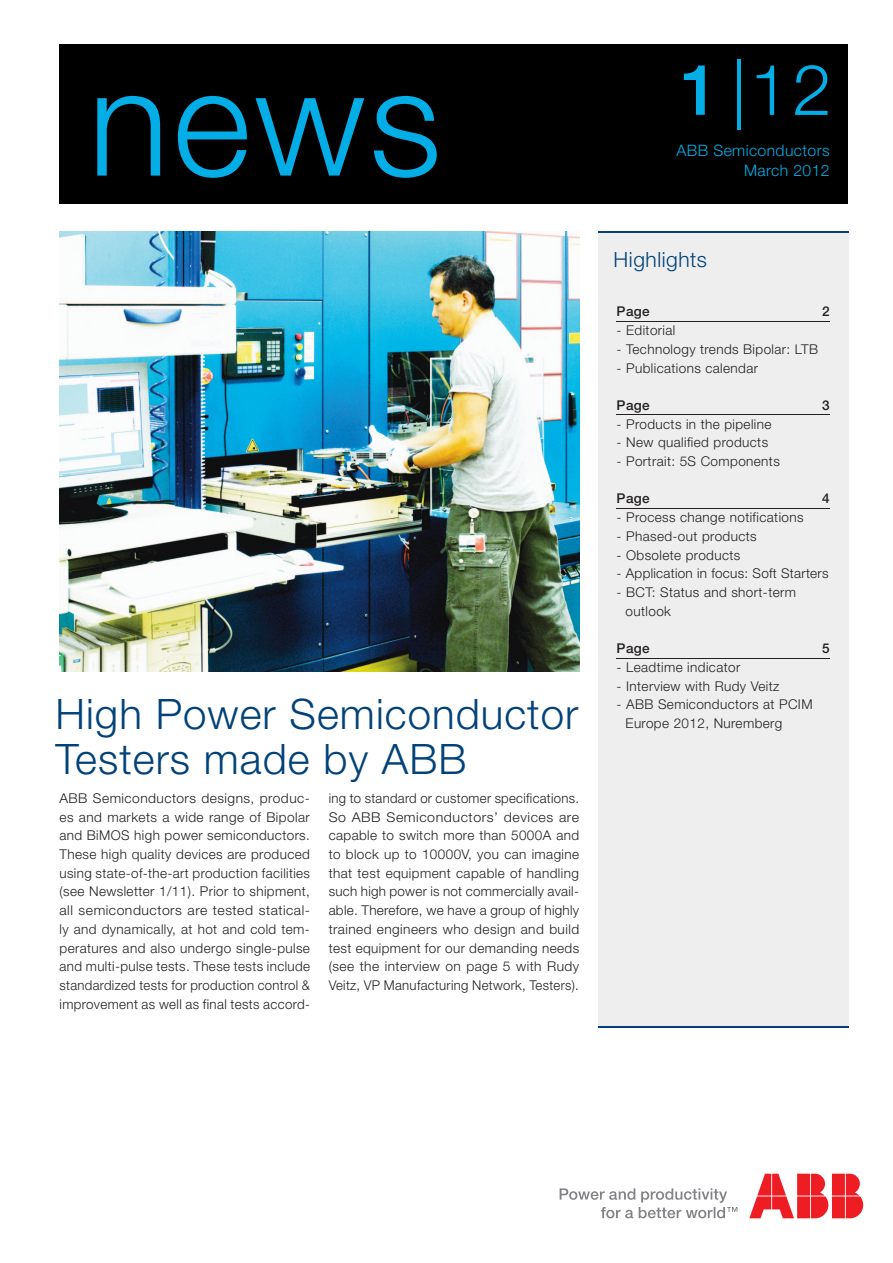
<style>
.page{position:relative;width:893px;height:1263px;background:#fff}
.page>*{position:absolute;margin:0;border:0;box-sizing:border-box;transform-origin:0 0}
.t1{font:300 150px "Helvetica Neue";color:#03ade5}
.t2{font:300 70.5px "Helvetica Neue";color:#03ade5}
.t3{font:300 42px/45.5px "Helvetica Neue";letter-spacing:.025em;color:#004279}
.t4{font:300 21px "Helvetica Neue";letter-spacing:.025em;color:#004279}
.t5{font:300 15.75px/19.5px "Helvetica Neue";letter-spacing:.025em;color:#03ade5;text-align:right}
.t6{font:300 13.5px/18.8px "Helvetica Neue";letter-spacing:.03em;color:#231f20;text-align:justify}
.t7{font:500 13.5px "Helvetica Neue";letter-spacing:.03em;color:#231f20}
.s1{font-weight:500}
</style>
<div class="page">
<svg style="left:560px;top:1188px;width:177px;height:30px"></svg>
<svg style="left:749px;top:1174px;width:114px;height:44px"></svg>
<div style="left:60px;top:45px;width:788px;height:159px;background:#000"></div>
<div style="left:598px;top:232px;width:250px;height:795px;background:#eeeeef"></div>
<img style="left:60px;top:232px;width:519px;height:440px">
<hr style="left:617px;top:415px;width:213px;height:1px;background:#231f20">
<hr style="left:617px;top:508px;width:213px;height:1px;background:#231f20">
<hr style="left:617px;top:658px;width:213px;height:1px;background:#231f20">
<hr style="left:598px;top:231px;width:250px;height:1px;background:#004279">
<hr style="left:598px;top:1026px;width:250px;height:1px;background:#004279">
<hr style="left:617px;top:321px;width:213px;height:1px;background:#231f20">
<h1 class="t1" style="left:88px;top:31px;width:354px">news</h1>
<h3 class="t3" style="left:55px;top:690px;width:524px">High Power Semiconductor<br>Testers made by ABB</h3>
<p class="t6" style="left:60px;top:788px;width:252px">ABB Semiconductors designs, produc&shy;es and markets a wide range of Bipolar and BiMOS high power semiconductors.<br>These high quality devices are produced using state-of-the-art production facilities (see Newsletter 1/11). Prior to shipment, all semiconductors are tested statical&shy;ly and dynamically, at hot and cold tem&shy;peratures and also undergo single-pulse and multi-pulse tests. These tests include standardized tests for production control &amp; improvement as well as final tests accord-</p>
<p class="t6" style="left:329px;top:788px;width:252px">ing to standard or customer specifications.<br>So ABB Semiconductors’ devices are capable to switch more than 5000A and to block up to 10000V, you can imagine that test equipment capable of handling such high power is not commercially avail&shy;able. Therefore, we have a group of highly trained engineers who design and build test equipment for our demanding needs (see the interview on page 5 with Rudy Veitz, VP Manufacturing Network, Testers).</p>
<h2 class="t2" style="left:680px;top:47px;width:153px"><span class="s1">1</span> |12</h2>
<p class="t5" style="left:676px;top:140px;width:155px">ABB Semiconductors<br>March 2012</p>
<h3 class="t4" style="left:614px;top:246px;width:95px">Highlights</h3>
<p class="t7" style="left:617px;top:303px;width:35px">Page</p>
<p class="t7" style="left:822px;top:303px;width:9px">2</p>
<p class="t6" style="left:617px;top:321px;width:60px">- Editorial</p>
<p class="t6" style="left:617px;top:339px;width:203px">- Technology trends Bipolar: LTB</p>
<p class="t6" style="left:617px;top:358px;width:143px">- Publications calendar</p>
<p class="t7" style="left:617px;top:397px;width:35px">Page</p>
<p class="t7" style="left:822px;top:397px;width:9px">3</p>
<p class="t6" style="left:617px;top:414px;width:156px">- Products in the pipeline</p>
<p class="t6" style="left:617px;top:433px;width:153px">- New qualified products</p>
<p class="t6" style="left:617px;top:452px;width:165px">- Portrait: 5S Components</p>
<p class="t7" style="left:617px;top:491px;width:35px">Page</p>
<p class="t7" style="left:822px;top:491px;width:9px">4</p>
<p class="t6" style="left:617px;top:508px;width:189px">- Process change notifications</p>
<p class="t6" style="left:617px;top:526px;width:142px">- Phased-out products</p>
<p class="t6" style="left:617px;top:545px;width:125px">- Obsolete products</p>
<p class="t6" style="left:617px;top:564px;width:214px">- Application in focus: Soft Starters</p>
<p class="t6" style="left:626px;top:583px;width:172px;text-indent:-9px">- BCT: Status and short-term outlook</p>
<p class="t7" style="left:617px;top:640px;width:35px">Page</p>
<p class="t7" style="left:822px;top:640px;width:9px">5</p>
<p class="t6" style="left:617px;top:657px;width:125px">- Leadtime indicator</p>
<p class="t6" style="left:617px;top:676px;width:164px">- Interview with Rudy Veitz</p>
<p class="t6" style="left:626px;top:695px;width:188px;text-indent:-9px">- ABB Semiconductors at PCIM<br>Europe 2012, Nuremberg</p>
</div>
